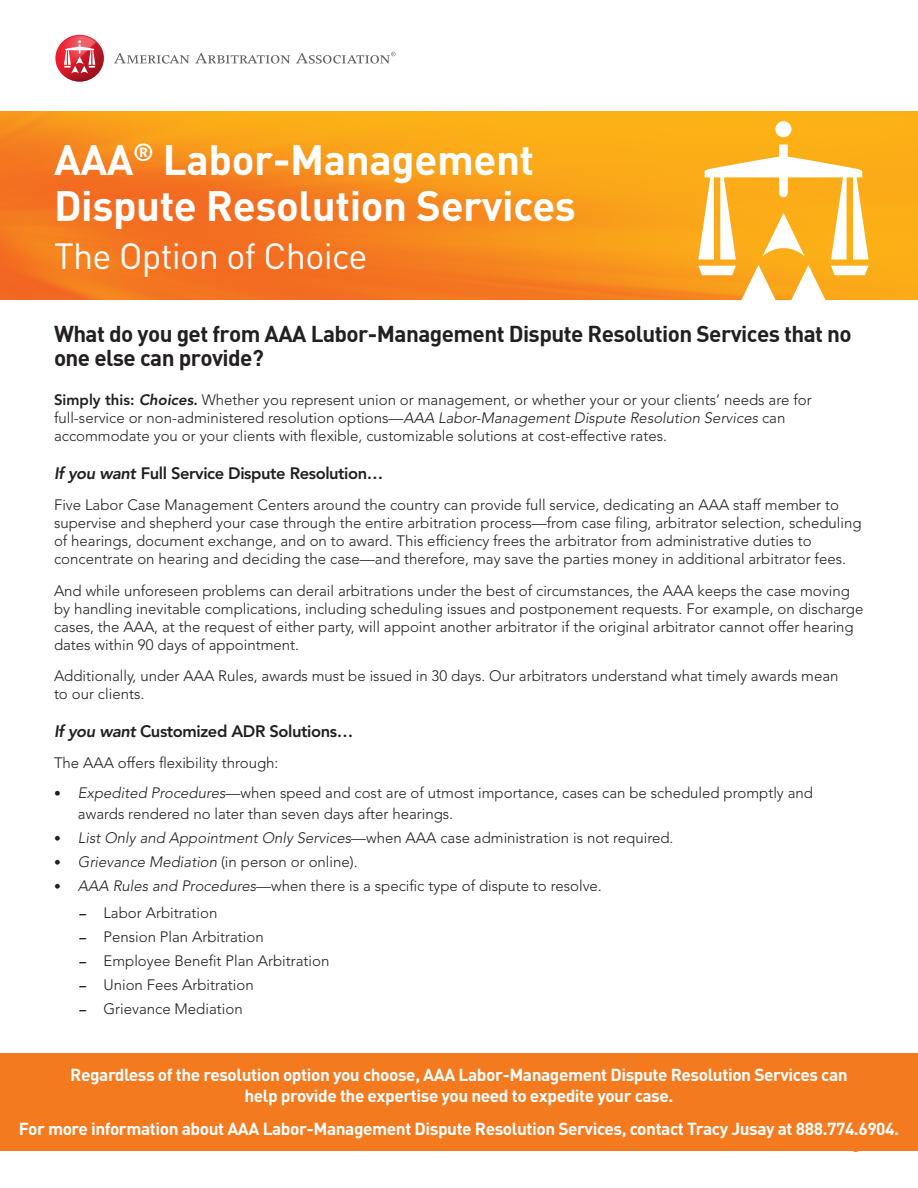
<style>
.page{position:relative;width:918px;height:1188px;background:#fff}
.page>*{position:absolute;margin:0;border:0;box-sizing:border-box;transform-origin:0 0}
.t1{font:700 42px/46.5px "DIN";letter-spacing:-.01em;color:#fff}
.t2{font:700 36px/37.5px "DIN";letter-spacing:-.02em;color:#fff}
.t3{font:36px "DIN";letter-spacing:-.02em;color:#fff}
.t4{font:31.5px "DIN";color:#fff}
.t5{font:22.5px/24px "DIN Bold";letter-spacing:-.025em;color:#231f20}
.t6{font:700 17.25px "DIN";letter-spacing:-.025em;color:#fff}
.t7{font:800 16.5px "Avenir LT Std";letter-spacing:-.025em;color:#231f20}
.t8{font:300 15px/18px "Avenir LT Std";color:#231f20}
.s1{font-weight:800}
.s2{font-weight:800;font-style:italic}
.s3{font-style:italic}
.s4{font-weight:800;font-size:13.5px}
</style>
<div class="page">
<img style="left:0;top:112px;width:918px;height:187px">
<div style="left:775px;top:121px;width:16px;height:16px;background:#fff;border-radius:50%"></div>
<svg style="left:698px;top:145px;width:171px;height:155px"></svg>
<svg style="left:114px;top:53px;width:176px;height:11px"></svg>
<svg style="left:296px;top:52px;width:100px;height:12px"></svg>
<svg style="left:55px;top:35px;width:49px;height:47px"></svg>
<div style="left:0;top:1053px;width:918px;height:97px;background:#f47a20"></div>
<h1 class="t1" style="left:54px;top:134px;width:524px">AAA<sup>®</sup> Labor-Management<br>Dispute Resolution Services</h1>
<h2 class="t3" style="left:54px;top:234px;width:315px">The Option of Choice</h2>
<h2 class="t2" style="left:46px;top:157px;width:440px">AAA<sup>®</sup> Labor Management<br>Dispute Resolution Services</h2>
<h3 class="t4" style="left:46px;top:243px;width:288px">The Option of Choice</h3>
<p class="t5" style="left:54px;top:321px;width:799px">What do you get from AAA Labor-Management Dispute Resolution Services that no one else can provide?</p>
<p class="t8" style="left:54px;top:391px;width:759px"><span class="s1">Simply this:</span> <span class="s2">Choices</span><span class="s1">.</span> Whether you represent union or management, or whether your or your clients’ needs are for full-service or non-administered resolution options—<span class="s3">AAA Labor-Management Dispute Resolution Services</span> can accommodate you or your clients with flexible, customizable solutions at cost-effective rates.</p>
<p class="t7" style="left:54px;top:463px;width:331px"><span class="s3">If you want</span> Full Service Dispute Resolution…</p>
<p class="t8" style="left:54px;top:496px;width:809px">Five Labor Case Management Centers around the country can provide full service, dedicating an AAA staff member to supervise and shepherd your case through the entire arbitration process—from case filing, arbitrator selection, scheduling of hearings, document exchange, and on to award. This efficiency frees the arbitrator from administrative duties to concentrate on hearing and deciding the case—and therefore, may save the parties money in additional arbitrator fees.</p>
<p class="t8" style="left:54px;top:582px;width:811px">And while unforeseen problems can derail arbitrations under the best of circumstances, the AAA keeps the case moving by handling inevitable complications, including scheduling issues and postponement requests. For example, on discharge cases, the AAA, at the request of either party, will appoint another arbitrator if the original arbitrator cannot offer hearing dates within 90 days of appointment.</p>
<p class="t8" style="left:54px;top:667px;width:786px">Additionally, under AAA Rules, awards must be issued in 30 days. Our arbitrators understand what timely awards mean to our clients.</p>
<p class="t7" style="left:54px;top:721px;width:301px"><span class="s3">If you want</span> Customized ADR Solutions…</p>
<p class="t8" style="left:54px;top:754px;width:226px">The AAA offers flexibility through:</p>
<p class="t8" style="left:78px;top:783px;width:737px;line-height:21px;text-indent:-24px"><span class="s4">•</span> <span class="s3">Expedited Procedures</span>—when speed and cost are of utmost importance, cases can be scheduled promptly and awards rendered no later than seven days after hearings.</p>
<p class="t8" style="left:54px;top:829px;width:621px"><span class="s4">•</span> <span class="s3">List Only and Appointment Only Services</span>—when AAA case administration is not required.</p>
<p class="t8" style="left:54px;top:853px;width:305px"><span class="s4">•</span> <span class="s3">Grievance Mediation</span> (in person or online).</p>
<p class="t8" style="left:54px;top:877px;width:549px"><span class="s4">•</span> <span class="s3">AAA Rules and Procedures</span>—when there is a specific type of dispute to resolve<span class="s3">.</span></p>
<p class="t8" style="left:79px;top:904px;width:139px"><span class="s4">–</span> Labor Arbitration</p>
<p class="t8" style="left:79px;top:928px;width:186px"><span class="s4">–</span> Pension Plan Arbitration</p>
<p class="t8" style="left:79px;top:952px;width:251px"><span class="s4">–</span> Employee Benefit Plan Arbitration</p>
<p class="t8" style="left:79px;top:976px;width:176px"><span class="s4">–</span> Union Fees Arbitration</p>
<p class="t8" style="left:79px;top:1000px;width:165px"><span class="s4">–</span> Grievance Mediation</p>
<p class="t6" style="left:70px;top:1063px;width:779px">Regardless of the resolution option you choose, AAA Labor-Management Dispute Resolution Services can</p>
<p class="t6" style="left:245px;top:1084px;width:430px">help provide the expertise you need to expedite your case.</p>
<p class="t6" style="left:19px;top:1117px;width:882px">For more information about AAA Labor-Management Dispute Resolution Services, contact Tracy Jusay at 888.774.6904.</p>
</div>
